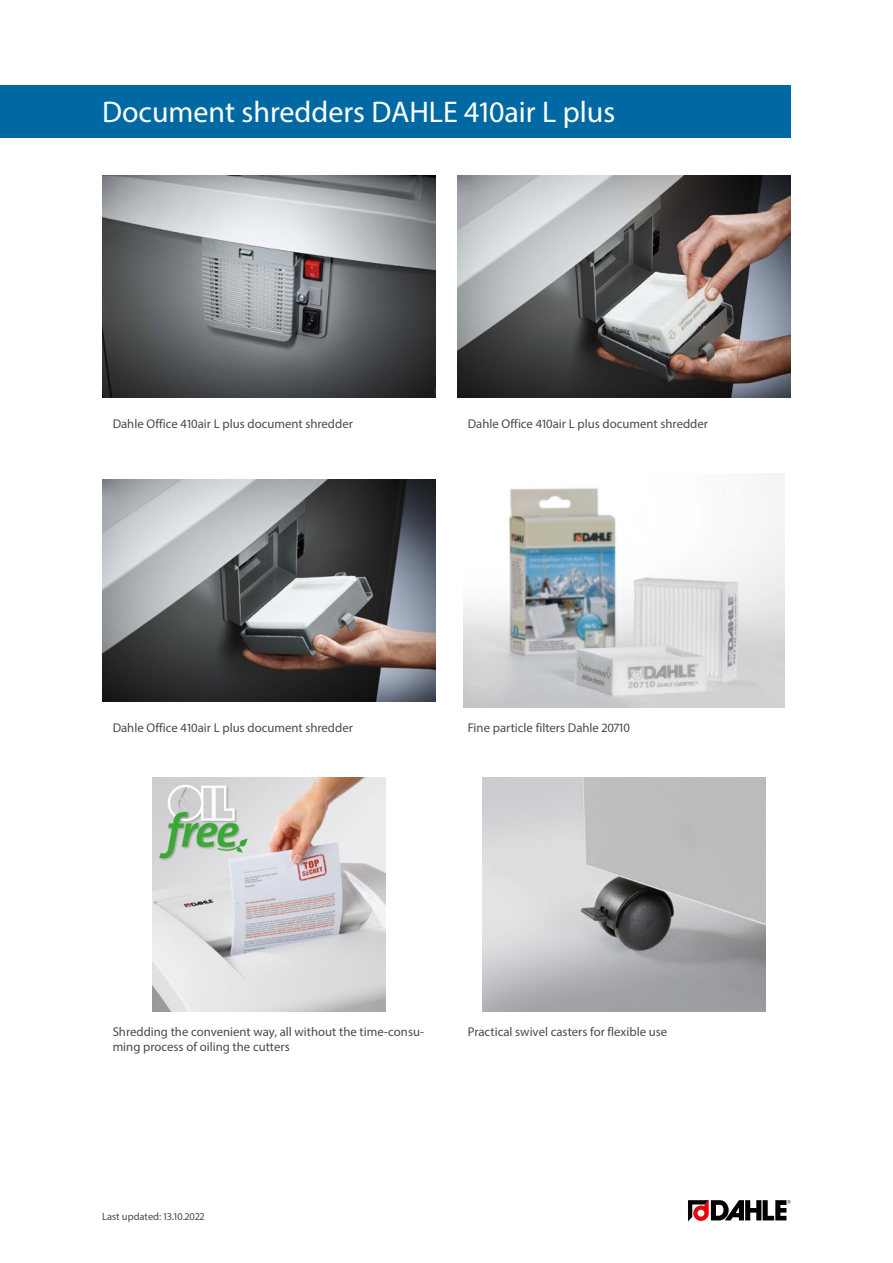
<style>
.page{position:relative;width:893px;height:1263px;background:#fff}
.page>*{position:absolute;margin:0;border:0;box-sizing:border-box;transform-origin:0 0}
.Produktname{font:30px "Myriad Pro";color:#fff}
.Fliesstexte{font:12.75px/15.3px "Myriad Pro";color:#4a4a49}
.t1{font:10.5px "Myriad Pro";color:#4a4a49}
</style>
<div class="page">
<img style="left:102px;top:175px;width:334px;height:223px">
<img style="left:457px;top:175px;width:334px;height:223px">
<img style="left:102px;top:479px;width:334px;height:223px">
<img style="left:463px;top:473px;width:322px;height:234px">
<img style="left:152px;top:777px;width:234px;height:234px">
<img style="left:483px;top:777px;width:282px;height:234px">
<svg style="left:688px;top:1200px;width:103px;height:21px"></svg>
<div style="left:0;top:85px;width:791px;height:53px;background:#0069a4"></div>
<p class="Produktname" style="left:102px;top:94px;width:515px">Document shredders DAHLE 410air L plus</p>
<p class="Fliesstexte" style="left:113px;top:416px;width:242px">Dahle Office 410air L plus document shredder</p>
<p class="Fliesstexte" style="left:468px;top:416px;width:242px">Dahle Office 410air L plus document shredder</p>
<p class="Fliesstexte" style="left:113px;top:720px;width:242px">Dahle Office 410air L plus document shredder</p>
<p class="Fliesstexte" style="left:468px;top:720px;width:164px">Fine particle filters Dahle 20710</p>
<p class="Fliesstexte" style="left:113px;top:1024px;width:313px">Shredding the convenient way, all without the time-consu&shy;ming process of oiling the cutters</p>
<p class="Fliesstexte" style="left:468px;top:1024px;width:201px">Practical swivel casters for flexible use</p>
<p class="t1" style="left:102px;top:1210px;width:104px">Last updated: 13.10.2022</p>
</div>
